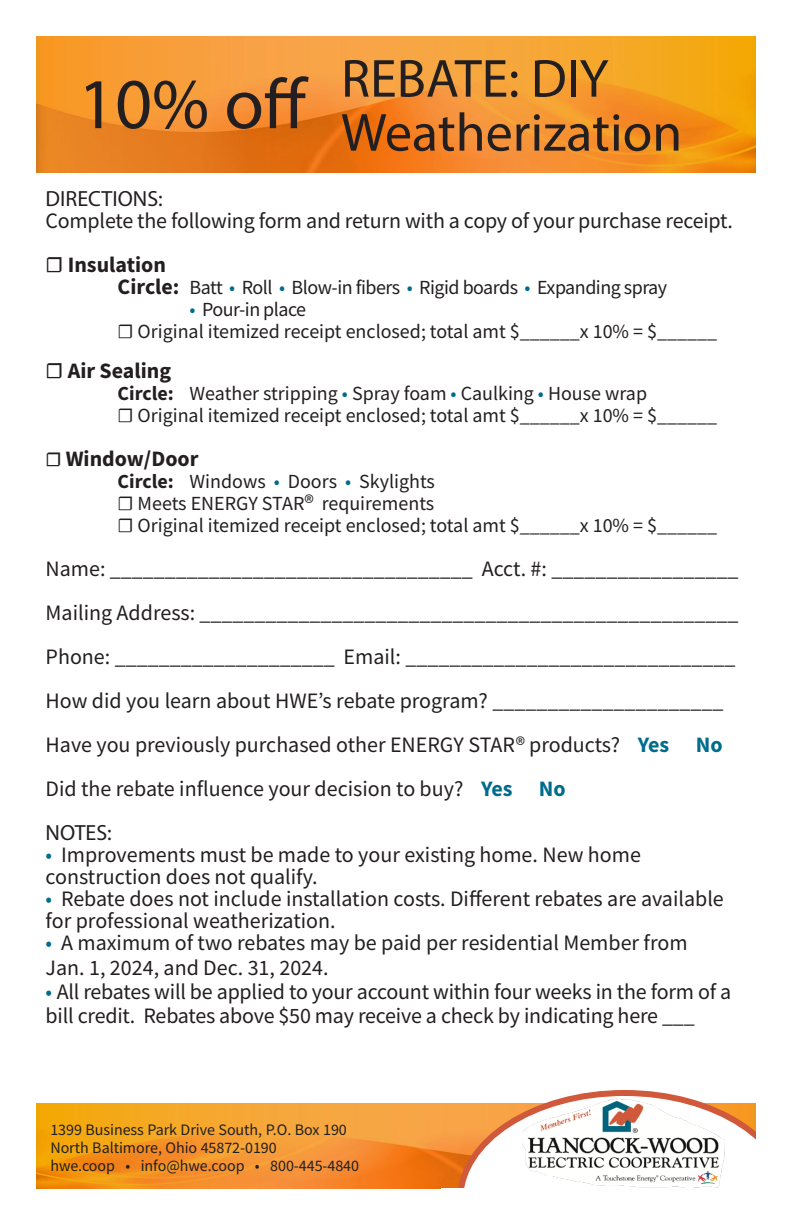
<style>
.page{position:relative;width:792px;height:1224px;background:#fff}
.page>*{position:absolute;margin:0;border:0;box-sizing:border-box;transform-origin:0 0}
.t1{font:72px "Myriad Pro";color:#231f20}
.t2{font:54px/54px "Myriad Pro";color:#231f20}
.t3{font:22px/22px "Source Sans Pro";color:#231f20}
.t4{font:700 22px "Source Sans Pro";color:#231f20}
.t5{font:22px "Myriad Pro";color:#231f20}
.t6{font:20px "Source Sans Pro";color:#231f20}
.t7{font:20px "Source Sans Pro";letter-spacing:-.025em;color:#231f20}
.t8{font:16px "Source Sans Pro";letter-spacing:-.005em;color:#231f20}
.s1{font-weight:700;font-size:22px}
.s2{color:#006c8c}
.s3{font-weight:700}
.s4{font-size:20px}
.s5{font-size:22px}
.s6{font-weight:700;color:#006c8c}
</style>
<div class="page">
<img style="left:36px;top:36px;width:720px;height:137px">
<img style="left:36px;top:1104px;width:421px;height:84px">
<svg style="left:457px;top:1090px;width:299px;height:98px"></svg>
<img style="left:518px;top:1093px;width:210px;height:95px">
<p class="t1" style="left:78px;top:60px;width:232px">10% off</p>
<p class="t2" style="left:341px;top:51px;width:343px">REBATE: DIY<br>Weatherization</p>
<p class="t5" style="left:46px;top:185px;width:119px">DIRECTIONS:</p>
<p class="t3" style="left:46px;top:210px;width:689px">Complete the following form and return with a copy of your purchase receipt.</p>
<p class="t4" style="left:46px;top:250px;width:122px">☐ Insulation</p>
<p class="t7" style="left:118px;top:275px;width:551px"><span class="s1">Circle:</span> Batt <span class="s2">•</span> Roll <span class="s2">•</span> Blow-in fibers <span class="s2">•</span> Rigid boards <span class="s2">•</span> Expanding spray</p>
<p class="t7" style="left:190px;top:297px;width:118px"><span class="s2">•</span> Pour-in place</p>
<p class="t6" style="left:118px;top:319px;width:601px">☐ Original itemized receipt enclosed; total amt $______x 10% = $______</p>
<p class="t4" style="left:46px;top:356px;width:127px">☐ Air Sealing</p>
<p class="t6" style="left:118px;top:381px;width:531px"><span class="s3">Circle:</span> Weather stripping <span class="s2">•</span> Spray foam <span class="s2">•</span> Caulking <span class="s2">•</span> House wrap</p>
<p class="t6" style="left:118px;top:403px;width:601px">☐ Original itemized receipt enclosed; total amt $______x 10% = $______</p>
<p class="t4" style="left:46px;top:444px;width:154px"><span class="s4">☐</span> Window/Door</p>
<p class="t6" style="left:118px;top:469px;width:319px"><span class="s3">Circle:</span> Windows <span class="s2">•</span> Doors <span class="s2">•</span> Skylights</p>
<p class="t6" style="left:118px;top:491px;width:318px">☐ Meets ENERGY STAR<span class="s5">®</span> requirements</p>
<p class="t6" style="left:118px;top:513px;width:601px">☐ Original itemized receipt enclosed; total amt $______x 10% = $______</p>
<p class="t3" style="left:46px;top:558px;width:694px">Name: _________________________________ Acct. #: _________________</p>
<p class="t3" style="left:46px;top:602px;width:695px">Mailing Address: _________________________________________________</p>
<p class="t3" style="left:46px;top:646px;width:691px">Phone: ____________________ Email: ______________________________</p>
<p class="t3" style="left:46px;top:690px;width:679px">How did you learn about HWE’s rebate program? _____________________</p>
<p class="t3" style="left:46px;top:734px;width:678px">Have you previously purchased other ENERGY STAR® products? <span class="s6">Yes No</span></p>
<p class="t3" style="left:46px;top:778px;width:522px">Did the rebate influence your decision to buy? <span class="s6">Yes No</span></p>
<p class="t5" style="left:46px;top:819px;width:68px">NOTES:</p>
<p class="t3" style="left:46px;top:844px;width:597px"><span class="s2">•</span> Improvements must be made to your existing home. New home</p>
<p class="t3" style="left:46px;top:866px;width:274px">construction does not qualify.</p>
<p class="t3" style="left:46px;top:888px;width:680px"><span class="s2">•</span> Rebate does not include installation costs. Different rebates are available for professional weatherization.</p>
<p class="t3" style="left:46px;top:930px;width:644px;line-height:25px"><span class="s2">•</span> A maximum of two rebates may be paid per residential Member from<br>Jan. 1, 2024, and Dec. 31, 2024.</p>
<p class="t3" style="left:46px;top:980px;width:687px;line-height:24px"><span class="s2">•</span> All rebates will be applied to your account within four weeks in the form of a bill credit. Rebates above $50 may receive a check by indicating here ___</p>
<p class="t8" style="left:50px;top:1119px;width:298px">1399 Business Park Drive South, P.O. Box 190</p>
<p class="t8" style="left:50px;top:1137px;width:228px">North Baltimore, Ohio 45872-0190</p>
<p class="t8" style="left:50px;top:1155px;width:310px">hwe.coop • info@hwe.coop • 800-445-4840</p>
</div>
